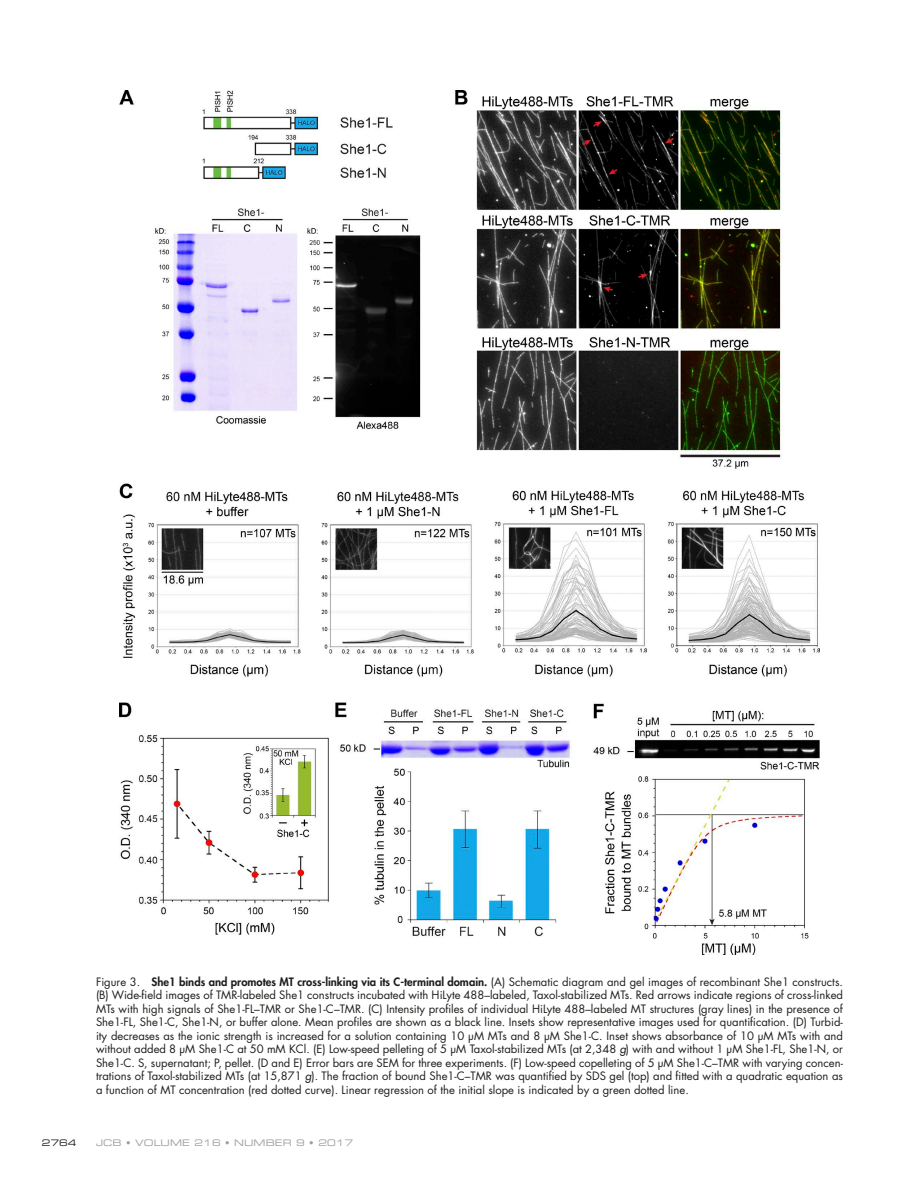
<style>
.page{position:relative;width:918px;height:1188px;background:#fff}
.page>*{position:absolute;margin:0;border:0;box-sizing:border-box;transform-origin:0 0}
.t1{font:11.25px/13.5px "Futura Std";color:#1d1d1b;text-align:justify}
.t2{font:9px "Eurostile LT Std Ex 2";letter-spacing:.01em;color:#9d9d9d}
.t3{font:9px "Eurostile LT Std Ex 2";color:#1d1d1b}
.s1{font-weight:800}
.s2{font-weight:500;font-style:italic}
</style>
<div class="page">
<img style="left:120px;top:90px;width:699px;height:864px">
<p class="t1" style="left:96px;top:975px;width:749px">Figure 3. <span class="s1">She1 binds and promotes MT cross-linking via its C-terminal domain.</span> (A) Schematic diagram and gel images of recombinant She1 constructs. (B) Wide-field images of TMR-labeled She1 constructs incubated with HiLyte 488–labeled, Taxol-stabilized MTs. Red arrows indicate regions of cross-linked MTs with high signals of She1-FL–TMR or She1-C–TMR. (C) Intensity profiles of individual HiLyte 488–labeled MT structures (gray lines) in the presence of She1-FL, She1-C, She1-N, or buffer alone. Mean profiles are shown as a black line. Insets show representative images used for quantification. (D) Turbid&shy;ity decreases as the ionic strength is increased for a solution containing 10 µM MTs and 8 µM She1-C. Inset shows absorbance of 10 µM MTs with and without added 8 µM She1-C at 50 mM KCl. (E) Low-speed pelleting of 5 µM Taxol-stabilized MTs (at 2,348 <span class="s2">g</span>) with and without 1 µM She1-FL, She1-N, or She1-C. S, supernatant; P, pellet. (D and E) Error bars are SEM for three experiments. (F) Low-speed copelleting of 5 µM She1-C–TMR with varying concen&shy;trations of Taxol-stabilized MTs (at 15,871 <span class="s2">g</span>). The fraction of bound She1-C–TMR was quantified by SDS gel (top) and fitted with a quadratic equation as a function of MT concentration (red dotted curve). Linear regression of the initial slope is indicated by a green dotted line.</p>
<p class="t3" style="left:42px;top:1136px;width:36px">2764</p>
<p class="t2" style="left:96px;top:1136px;width:259px">JCB • VOLUME 216 • NUMBER 9 • 2017</p>
</div>
